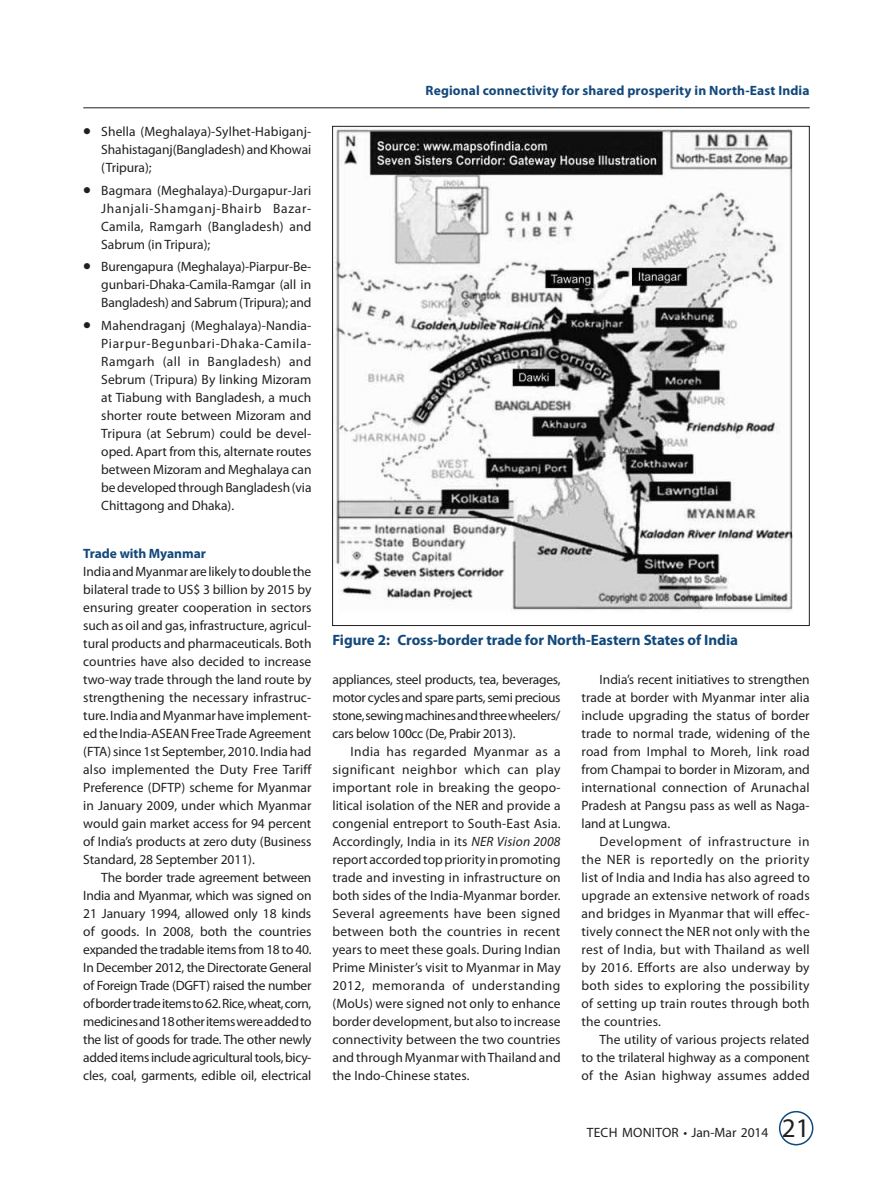
<style>
.page{position:relative;width:893px;height:1191px;background:#fff}
.page>*{position:absolute;margin:0;border:0;box-sizing:border-box;transform-origin:0 0}
.t1{font:700 15px "Myriad Pro";letter-spacing:-.005em;color:#12487b}
.t2{font:13.5px/18px "Myriad Pro";letter-spacing:-.005em;color:#231f20;text-align:justify}
.t3{font:700 13.5px "Myriad Pro";letter-spacing:.01em;color:#12487b}
.t4{font:13.5px "Myriad Pro";letter-spacing:.015em;color:#231f20}
.s1{font-style:italic}
.s2{font-size:27px}
</style>
<div class="page">
<hr style="left:83px;top:107px;width:726px;height:1px;background:#231f20">
<div style="left:778px;top:1111px;width:35px;height:34px;border:2px solid #12487b;border-radius:50%"></div>
<img style="left:335px;top:128px;width:458px;height:484px">
<p class="t2" style="left:101px;top:122px;width:212px;text-indent:-18px">● Shella (Meghalaya)-Sylhet-Habiganj-Shahistaganj(Bangladesh) and Khowai (Tripura);</p>
<p class="t2" style="left:101px;top:181px;width:212px;text-indent:-18px">● Bagmara (Meghalaya)-Durgapur-Jari Jhanjali-Shamganj-Bhairb Bazar-Camila, Ramgarh (Bangladesh) and Sabrum (in Tripura);</p>
<p class="t2" style="left:101px;top:257px;width:212px;text-indent:-18px">● Burengapura (Meghalaya)-Piarpur-Be&shy;gunbari-Dhaka-Camila-Ramgar (all in Bangladesh) and Sabrum (Tripura); and</p>
<p class="t2" style="left:101px;top:316px;width:212px;text-indent:-18px">● Mahendraganj (Meghalaya)-Nandia-Piarpur-Begunbari-Dhaka-Camila-Ramgarh (all in Bangladesh) and Sebrum (Tripura) By linking Mizoram at Tiabung with Bangladesh, a much shorter route between Mizoram and Tripura (at Sebrum) could be devel&shy;oped. Apart from this, alternate routes between Mizoram and Meghalaya can be developed through Bangladesh (via Chittagong and Dhaka).</p>
<p class="t3" style="left:83px;top:544px;width:124px">Trade with Myanmar</p>
<p class="t2" style="left:83px;top:562px;width:230px">India and Myanmar are likely to double the bilateral trade to US$ 3 billion by 2015 by ensuring greater cooperation in sectors such as oil and gas, infrastructure, agricul&shy;tural products and pharmaceuticals. Both countries have also decided to increase two-way trade through the land route by strengthening the necessary infrastruc&shy;ture. India and Myanmar have implement&shy;ed the India-ASEAN Free Trade Agreement (FTA) since 1st September, 2010. India had also implemented the Duty Free Tariff Preference (DFTP) scheme for Myanmar in January 2009, under which Myanmar would gain market access for 94 percent of India’s products at zero duty (Business Standard, 28 September 2011).</p>
<p class="t2" style="left:83px;top:868px;width:230px;text-indent:18px">The border trade agreement between India and Myanmar, which was signed on 21 January 1994, allowed only 18 kinds of goods. In 2008, both the countries expanded the tradable items from 18 to 40.<br>In December 2012, the Directorate General of Foreign Trade (DGFT) raised the number of border trade items to 62. Rice, wheat, corn, medicines and 18 other items were added to the list of goods for trade. The other newly added items include agricultural tools, bicy&shy;cles, coal, garments, edible oil, electrical</p>
<p class="t3" style="left:425px;top:81px;width:385px">Regional connectivity for shared prosperity in North-East India</p>
<p class="t1" style="left:332px;top:630px;width:407px">Figure 2: Cross-border trade for North-Eastern States of India</p>
<p class="t2" style="left:332px;top:670px;width:230px">appliances, steel products, tea, beverages, motor cycles and spare parts, semi precious stone, sewing machines and three wheelers/ cars below 100cc (De, Prabir 2013).</p>
<p class="t2" style="left:332px;top:742px;width:230px;text-indent:18px">India has regarded Myanmar as a significant neighbor which can play important role in breaking the geopo&shy;litical isolation of the NER and provide a congenial entreport to South-East Asia.<br>Accordingly, India in its <span class="s1">NER Vision 2008 </span>report accorded top priority in promoting trade and investing in infrastructure on both sides of the India-Myanmar border.<br>Several agreements have been signed between both the countries in recent years to meet these goals. During Indian Prime Minister’s visit to Myanmar in May 2012, memoranda of understanding (MoUs) were signed not only to enhance border development, but also to increase connectivity between the two countries and through Myanmar with Thailand and the Indo-Chinese states.</p>
<p class="t2" style="left:581px;top:670px;width:230px;text-indent:18px">India’s recent initiatives to strengthen trade at border with Myanmar inter alia include upgrading the status of border trade to normal trade, widening of the road from Imphal to Moreh, link road from Champai to border in Mizoram, and international connection of Arunachal Pradesh at Pangsu pass as well as Naga&shy;land at Lungwa.</p>
<p class="t2" style="left:581px;top:832px;width:230px;text-indent:18px">Development of infrastructure in the NER is reportedly on the priority list of India and India has also agreed to upgrade an extensive network of roads and bridges in Myanmar that will effec&shy;tively connect the NER not only with the rest of India, but with Thailand as well by 2016. Efforts are also underway by both sides to exploring the possibility of setting up train routes through both the countries.</p>
<p class="t2" style="left:581px;top:1030px;width:230px;text-indent:18px">The utility of various projects related to the trilateral highway as a component of the Asian highway assumes added</p>
<p class="t4" style="left:586px;top:1124px;width:224px">TECH MONITOR • Jan-Mar 2014 <span class="s2">21</span></p>
</div>
